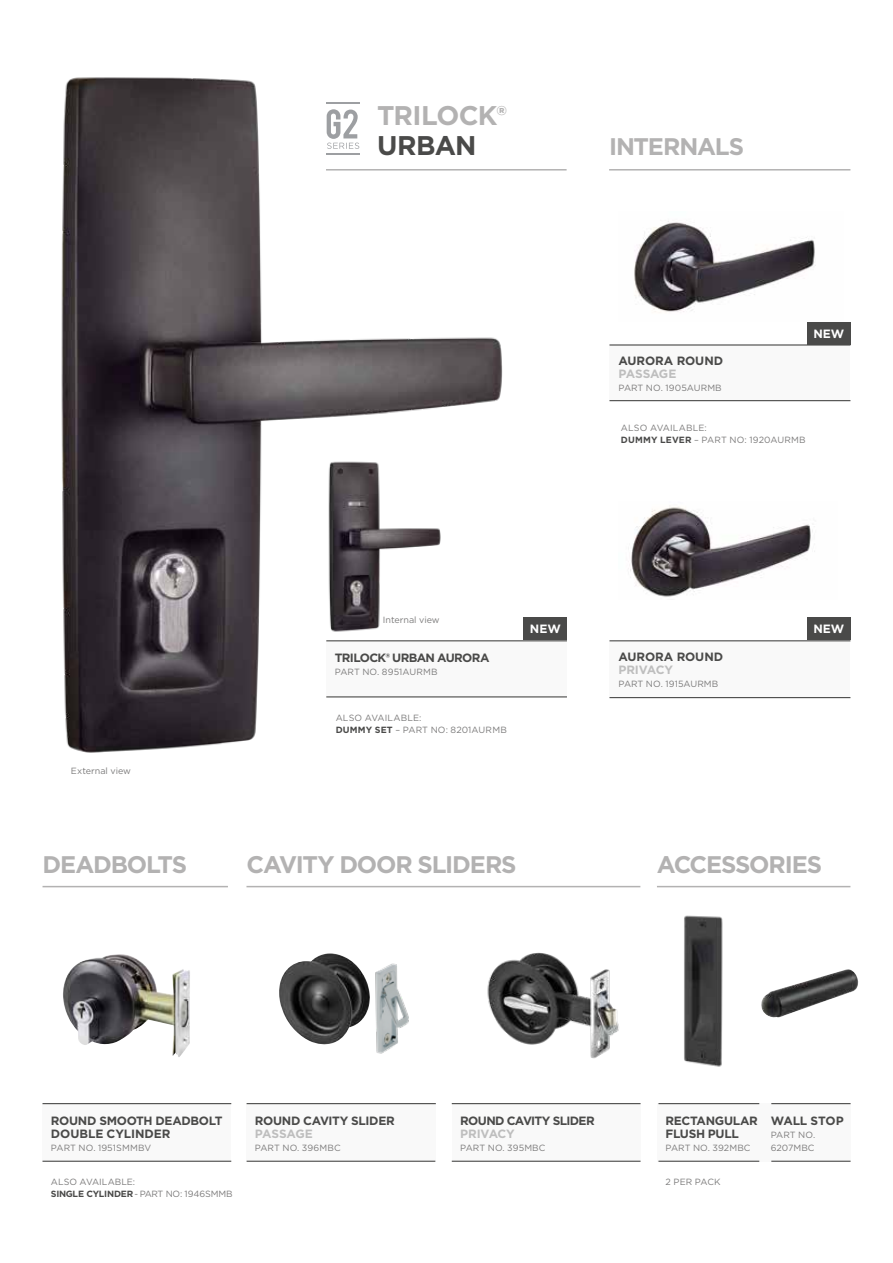
<style>
.page{position:relative;width:893px;height:1263px;background:#fff}
.page>*{position:absolute;margin:0;border:0;box-sizing:border-box;transform-origin:0 0}
.t1{font:700 27px "Gotham";letter-spacing:-.03em;color:#b3b2b2}
.t2{font:700 27px "Gotham";letter-spacing:-.025em;color:#4a4a49}
.t3{font:700 24px "Gotham";letter-spacing:-.05em;color:#b3b2b2}
.t4{font:700 12px/13.5px "Gotham";letter-spacing:-.025em;color:#4a4a49}
.t5{font:700 12px "Gotham";letter-spacing:-.015em;color:#bebebe}
.t6{font:700 12px "Gotham";letter-spacing:-.005em;color:#4a4a49}
.t7{font:700 12px "Gotham";letter-spacing:-.055em;color:#4a4a49}
.t8{font:700 12px "Gotham";letter-spacing:-.05em;color:#4a4a49}
.t9{font:700 12px "Gotham";letter-spacing:-.005em;color:#fff}
.t10{font:9px/12px "Gotham";letter-spacing:.005em;color:#7c7b7b}
.s1{font-weight:700;color:#4a4a49}
</style>
<div class="page">
<img style="left:61px;top:77px;width:482px;height:676px">
<hr style="left:326px;top:169px;width:241px;height:2px;background:#b3b2b2">
<hr style="left:609px;top:169px;width:241px;height:2px;background:#b3b2b2">
<hr style="left:43px;top:886px;width:185px;height:1px;background:#b3b2b2">
<hr style="left:657px;top:886px;width:193px;height:1px;background:#b3b2b2">
<hr style="left:246px;top:886px;width:394px;height:1px;background:#b3b2b2">
<div style="left:657px;top:1103px;width:193px;height:59px;background:#f9f9f9"></div>
<div style="left:43px;top:1103px;width:188px;height:59px;background:#f9f9f9"></div>
<div style="left:452px;top:1103px;width:188px;height:59px;background:#f9f9f9"></div>
<hr style="left:43px;top:1103px;width:188px;height:1px;background:#4a4a49">
<hr style="left:452px;top:1103px;width:188px;height:1px;background:#4a4a49">
<hr style="left:43px;top:1161px;width:188px;height:1px;background:#4a4a49">
<hr style="left:452px;top:1161px;width:188px;height:1px;background:#4a4a49">
<div style="left:609px;top:641px;width:241px;height:57px;background:#f9f9f9"></div>
<div style="left:609px;top:344px;width:241px;height:56px;background:#f9f9f9"></div>
<hr style="left:609px;top:640px;width:241px;height:1px;background:#4a4a49">
<hr style="left:609px;top:344px;width:241px;height:2px;background:#4a4a49">
<hr style="left:609px;top:697px;width:241px;height:1px;background:#4a4a49">
<hr style="left:609px;top:400px;width:241px;height:1px;background:#4a4a49">
<div style="left:807px;top:322px;width:43px;height:23px;background:#4a4a49"></div>
<div style="left:523px;top:617px;width:44px;height:23px;background:#4a4a49"></div>
<div style="left:807px;top:617px;width:43px;height:23px;background:#4a4a49"></div>
<div style="left:247px;top:1103px;width:189px;height:58px;background:#f9f9f9"></div>
<hr style="left:247px;top:1103px;width:189px;height:1px;background:#4a4a49">
<hr style="left:247px;top:1161px;width:188px;height:1px;background:#4a4a49">
<div style="left:326px;top:641px;width:241px;height:56px;background:#f9f9f9"></div>
<hr style="left:326px;top:640px;width:241px;height:1px;background:#4a4a49">
<hr style="left:326px;top:696px;width:241px;height:1px;background:#4a4a49">
<img style="left:63px;top:954px;width:127px;height:103px">
<img style="left:487px;top:952px;width:132px;height:107px">
<img style="left:684px;top:915px;width:39px;height:152px">
<img style="left:761px;top:969px;width:98px;height:49px">
<img style="left:634px;top:221px;width:182px;height:91px">
<img style="left:630px;top:505px;width:185px;height:92px">
<img style="left:375px;top:963px;width:34px;height:91px">
<img style="left:279px;top:953px;width:91px;height:92px">
<hr style="left:326px;top:102px;width:33px;height:2px;background:#9d9fa2">
<hr style="left:326px;top:153px;width:33px;height:2px;background:#9d9fa2">
<svg style="left:327px;top:109px;width:32px;height:40px"></svg>
<img style="left:319px;top:444px;width:136px;height:207px">
<hr style="left:658px;top:1103px;width:101px;height:1px;background:#4a4a49">
<hr style="left:658px;top:1161px;width:101px;height:1px;background:#4a4a49">
<hr style="left:771px;top:1103px;width:79px;height:1px;background:#4a4a49">
<hr style="left:771px;top:1161px;width:79px;height:1px;background:#4a4a49">
<p class="t10" style="left:71px;top:764px;width:62px">External view</p>
<h1 class="t1" style="left:377px;top:98px;width:131px">TRILOCK®</h1>
<h1 class="t2" style="left:377px;top:128px;width:101px">URBAN</h1>
<h2 class="t3" style="left:609px;top:131px;width:137px">INTERNALS</h2>
<h3 class="t6" style="left:618px;top:353px;width:106px">AURORA ROUND</h3>
<h3 class="t5" style="left:618px;top:366px;width:59px">PASSAGE</h3>
<p class="t10" style="left:618px;top:382px;width:105px">PART NO. 1905AURMB</p>
<h3 class="t9" style="left:813px;top:326px;width:32px">NEW</h3>
<p class="t10" style="left:621px;top:422px;width:186px">ALSO AVAILABLE:<br><span class="s1">DUMMY LEVER</span> – PART NO: 1920AURMB</p>
<p class="t10" style="left:383px;top:613px;width:58px">Internal view</p>
<h3 class="t7" style="left:335px;top:649px;width:156px">TRILOCK® URBAN AURORA</h3>
<p class="t10" style="left:335px;top:665px;width:104px">PART NO. 8951AURMB</p>
<p class="t10" style="left:336px;top:711px;width:173px">ALSO AVAILABLE:<br><span class="s1">DUMMY SET</span> – PART NO: 8201AURMB</p>
<h3 class="t9" style="left:530px;top:621px;width:32px">NEW</h3>
<h3 class="t9" style="left:813px;top:621px;width:32px">NEW</h3>
<h3 class="t6" style="left:618px;top:648px;width:106px">AURORA ROUND</h3>
<h3 class="t5" style="left:618px;top:662px;width:56px">PRIVACY</h3>
<p class="t10" style="left:618px;top:678px;width:101px">PART NO. 1915AURMB</p>
<h2 class="t3" style="left:43px;top:849px;width:146px">DEADBOLTS</h2>
<h2 class="t3" style="left:247px;top:849px;width:271px">CAVITY DOOR SLIDERS</h2>
<h2 class="t3" style="left:657px;top:849px;width:167px">ACCESSORIES</h2>
<h3 class="t4" style="left:51px;top:1113px;width:173px">ROUND SMOOTH DEADBOLT<br>DOUBLE CYLINDER</h3>
<p class="t10" style="left:51px;top:1142px;width:102px">PART NO. 1951SMMBV</p>
<h3 class="t4" style="left:255px;top:1113px;width:141px">ROUND CAVITY SLIDER</h3>
<h3 class="t5" style="left:255px;top:1126px;width:59px">PASSAGE</h3>
<p class="t10" style="left:255px;top:1142px;width:87px">PART NO. 396MBC</p>
<h3 class="t8" style="left:460px;top:1112px;width:136px">ROUND CAVITY SLIDER</h3>
<h3 class="t5" style="left:460px;top:1126px;width:56px">PRIVACY</h3>
<p class="t10" style="left:460px;top:1142px;width:87px">PART NO. 395MBC</p>
<h3 class="t4" style="left:665px;top:1113px;width:94px">RECTANGULAR<br>FLUSH PULL</h3>
<p class="t10" style="left:665px;top:1142px;width:87px">PART NO. 392MBC</p>
<h3 class="t4" style="left:771px;top:1113px;width:74px">WALL STOP</h3>
<p class="t10" style="left:771px;top:1127px;width:46px;line-height:13px">PART NO.<br>6207MBC</p>
<p class="t10" style="left:51px;top:1176px;width:183px">ALSO AVAILABLE:<br><span class="s1">SINGLE CYLINDER</span> - PART NO: 1946SMMB</p>
<p class="t10" style="left:665px;top:1176px;width:57px">2 PER PACK</p>
</div>
